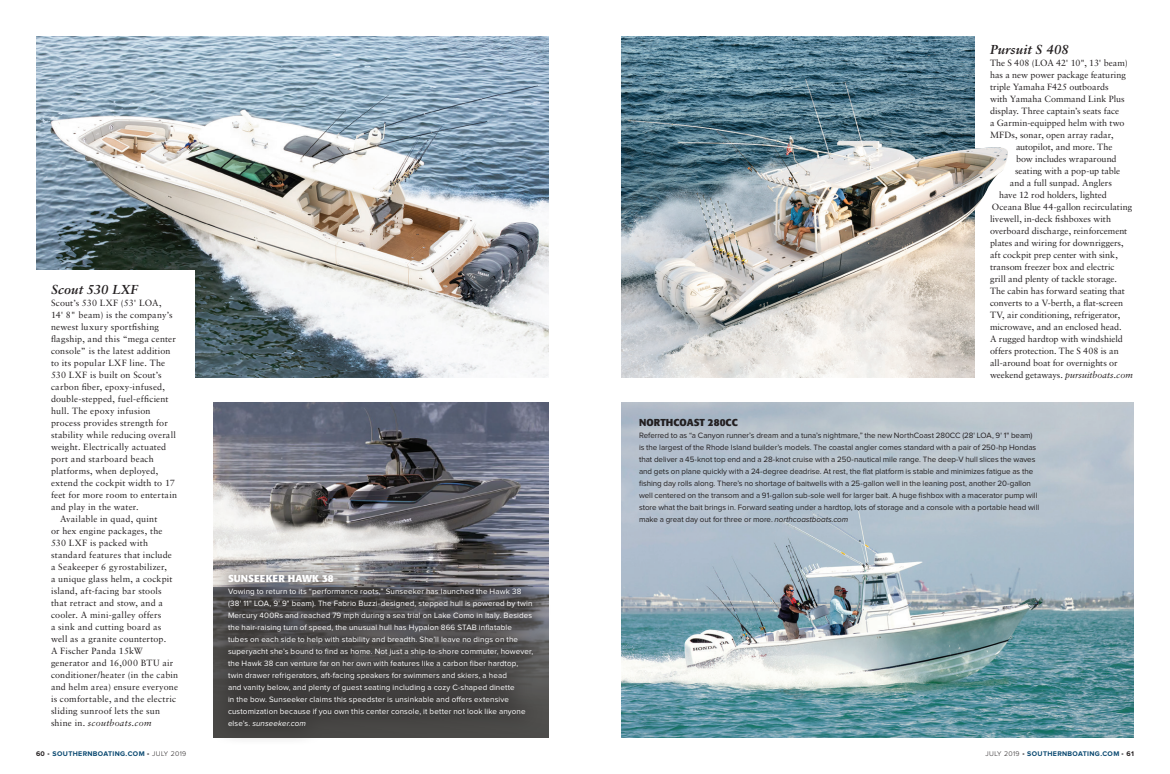
<style>
.page{position:relative;width:1170px;height:774px;background:#fff}
.page>*{position:absolute;margin:0;border:0;box-sizing:border-box;transform-origin:0 0}
.t1{font:italic 700 13px "Sabon";letter-spacing:.01em;color:#231f20}
.t2{font:700 10px "Formata";letter-spacing:.01em;color:#231f20}
.t3{font:700 10px "Formata";letter-spacing:.01em;color:#fff}
.t4{font:9px "Sabon";letter-spacing:.015em;color:#231f20}
.t5{font:9px "Sabon";letter-spacing:-.005em;color:#231f20}
.t6{font:9px "Sabon";letter-spacing:-.01em;color:#231f20}
.t7{font:italic 9px "Sabon";letter-spacing:.025em;color:#231f20}
.t8{font:8px/12px "Proxima Nova";letter-spacing:.015em;color:#fff}
.t9{font:8px/12px "Proxima Nova";letter-spacing:-.005em;color:#231f20}
.t10{font:700 7px "Proxima Nova";letter-spacing:.05em;color:#094870}
.s1{font-style:normal}
.s2{font-style:italic}
.s3{color:#231f20}
.s4{font-size:8px;color:#6c6d70}
.s5{font-weight:300;color:#231f20}
</style>
<div class="page">
<img style="left:213px;top:402px;width:336px;height:154px">
<img style="left:621px;top:37px;width:354px;height:341px">
<img style="left:36px;top:36px;width:513px;height:342px">
<img style="left:936px;top:147px;width:72px;height:70px">
<img style="left:621px;top:402px;width:513px;height:336px">
<div style="left:36px;top:270px;width:159px;height:474px;background:#fff"></div>
<div style="left:210px;top:556px;width:342px;height:190px;background:#231f20;opacity:.55"></div>
<h1 class="t1" style="left:51px;top:282px;width:89px">Scout 530 LXF</h1>
<p class="t4" style="left:51px;top:298px;width:112px">Scout’s 530 LXF (53' LOA,</p>
<p class="t4" style="left:51px;top:310px;width:123px">14' 8" beam) is the company’s</p>
<p class="t4" style="left:51px;top:321px;width:110px">newest luxury sportfishing</p>
<p class="t4" style="left:51px;top:333px;width:126px">flagship, and this “mega center</p>
<p class="t4" style="left:51px;top:345px;width:121px">console” is the latest addition</p>
<p class="t4" style="left:51px;top:357px;width:116px">to its popular LXF line. The</p>
<p class="t4" style="left:51px;top:369px;width:112px">530 LXF is built on Scout’s</p>
<p class="t4" style="left:51px;top:381px;width:116px">carbon fiber, epoxy-infused,</p>
<p class="t4" style="left:51px;top:393px;width:119px">double-stepped, fuel-efficient</p>
<p class="t4" style="left:51px;top:405px;width:101px">hull. The epoxy infusion</p>
<p class="t4" style="left:51px;top:417px;width:118px">process provides strength for</p>
<p class="t4" style="left:51px;top:429px;width:127px">stability while reducing overall</p>
<p class="t4" style="left:51px;top:441px;width:117px">weight. Electrically actuated</p>
<p class="t4" style="left:51px;top:453px;width:104px">port and starboard beach</p>
<p class="t4" style="left:51px;top:465px;width:109px">platforms, when deployed,</p>
<p class="t4" style="left:51px;top:477px;width:125px">extend the cockpit width to 17</p>
<p class="t4" style="left:51px;top:489px;width:128px">feet for more room to entertain</p>
<p class="t4" style="left:51px;top:501px;width:89px">and play in the water.</p>
<p class="t4" style="left:60px;top:513px;width:99px">Available in quad, quint</p>
<p class="t4" style="left:51px;top:525px;width:113px">or hex engine packages, the</p>
<p class="t4" style="left:51px;top:537px;width:99px">530 LXF is packed with</p>
<p class="t4" style="left:51px;top:549px;width:122px">standard features that include</p>
<p class="t4" style="left:51px;top:561px;width:118px">a Seakeeper 6 gyrostabilizer,</p>
<p class="t4" style="left:51px;top:573px;width:123px">a unique glass helm, a cockpit</p>
<p class="t4" style="left:51px;top:585px;width:112px">island, aft-facing bar stools</p>
<p class="t4" style="left:51px;top:597px;width:113px">that retract and stow, and a</p>
<p class="t4" style="left:51px;top:609px;width:112px">cooler. A mini-galley offers</p>
<p class="t4" style="left:51px;top:621px;width:112px">a sink and cutting board as</p>
<p class="t4" style="left:51px;top:633px;width:117px">well as a granite countertop.</p>
<p class="t4" style="left:51px;top:645px;width:93px">A Fischer Panda 15kW</p>
<p class="t4" style="left:51px;top:657px;width:124px">generator and 16,000 BTU air</p>
<p class="t4" style="left:51px;top:669px;width:129px">conditioner/heater (in the cabin</p>
<p class="t4" style="left:51px;top:681px;width:129px">and helm area) ensure everyone</p>
<p class="t4" style="left:51px;top:693px;width:127px">is comfortable, and the electric</p>
<p class="t4" style="left:51px;top:705px;width:111px">sliding sunroof lets the sun</p>
<p class="t7" style="left:51px;top:718px;width:102px"><span class="s1">shine in.</span> scoutboats.com</p>
<p class="t3" style="left:228px;top:572px;width:107px">SUNSEEKER HAWK 38</p>
<p class="t8" style="left:228px;top:586px;width:307px">Vowing to return to its “performance roots,” Sunseeker has launched the Hawk 38 (38' 11" LOA, 9' 9" beam). The Fabrio Buzzi-designed, stepped hull is powered by twin Mercury 400Rs and reached 79 mph during a sea trial on Lake Como in Italy. Besides the hair-raising turn of speed, the unusual hull has Hypalon 866 STAB inflatable tubes on each side to help with stability and breadth. She’ll leave no dings on the superyacht she’s bound to find as home. Not just a ship-to-shore commuter, however, the Hawk 38 can venture far on her own with features like a carbon fiber hardtop, twin drawer refrigerators, aft-facing speakers for swimmers and skiers, a head<br>and vanity below, and plenty of guest seating including a cozy C-shaped dinette<br>in the bow. Sunseeker claims this speedster is unsinkable and offers extensive customization because if you own this center console, it better not look like anyone else’s. <span class="s2">sunseeker.com</span></p>
<h1 class="t1" style="left:990px;top:41px;width:80px">Pursuit S 408</h1>
<p class="t4" style="left:990px;top:57px;width:139px">The S 408 (LOA 42' 10", 13' beam)</p>
<p class="t5" style="left:990px;top:69px;width:138px">has a new power package featuring</p>
<p class="t4" style="left:990px;top:81px;width:120px">triple Yamaha F425 outboards</p>
<p class="t4" style="left:990px;top:93px;width:136px">with Yamaha Command Link Plus</p>
<p class="t4" style="left:990px;top:105px;width:131px">display. Three captain’s seats face</p>
<p class="t4" style="left:990px;top:117px;width:136px">a Garmin-equipped helm with two</p>
<p class="t4" style="left:990px;top:129px;width:125px">MFDs, sonar, open array radar,</p>
<p class="t6" style="left:1016px;top:141px;width:98px">autopilot, and more. The</p>
<p class="t5" style="left:1016px;top:153px;width:102px">bow includes wraparound</p>
<p class="t4" style="left:1015px;top:165px;width:107px">seating with a pop-up table</p>
<p class="t4" style="left:1010px;top:177px;width:103px">and a full sunpad. Anglers</p>
<p class="t5" style="left:999px;top:189px;width:109px">have 12 rod holders, lighted</p>
<p class="t4" style="left:992px;top:201px;width:142px">Oceana Blue 44-gallon recirculating</p>
<p class="t5" style="left:990px;top:213px;width:123px">livewell, in-deck fishboxes with</p>
<p class="t5" style="left:990px;top:225px;width:139px">overboard discharge, reinforcement</p>
<p class="t4" style="left:990px;top:237px;width:135px">plates and wiring for downriggers,</p>
<p class="t4" style="left:990px;top:249px;width:129px">aft cockpit prep center with sink,</p>
<p class="t4" style="left:990px;top:261px;width:126px">transom freezer box and electric</p>
<p class="t5" style="left:990px;top:273px;width:129px">grill and plenty of tackle storage.</p>
<p class="t4" style="left:990px;top:285px;width:136px">The cabin has forward seating that</p>
<p class="t4" style="left:990px;top:297px;width:135px">converts to a V-berth, a flat-screen</p>
<p class="t5" style="left:990px;top:309px;width:132px">TV, air conditioning, refrigerator,</p>
<p class="t5" style="left:990px;top:321px;width:133px">microwave, and an enclosed head.</p>
<p class="t4" style="left:990px;top:333px;width:134px">A rugged hardtop with windshield</p>
<p class="t4" style="left:990px;top:345px;width:130px">offers protection. The S 408 is an</p>
<p class="t5" style="left:990px;top:357px;width:129px">all-around boat for overnights or</p>
<p class="t6" style="left:990px;top:369px;width:144px">weekend getaways. <span class="s2">pursuitboats.com</span></p>
<p class="t2" style="left:639px;top:416px;width:100px">NORTHCOAST 280CC</p>
<p class="t9" style="left:639px;top:430px;width:402px">Referred to as “a Canyon runner’s dream and a tuna’s nightmare,” the new NorthCoast 280CC (28' LOA, 9' 1" beam) is the largest of the Rhode Island builder’s models. The coastal angler comes standard with a pair of 250-hp Hondas that deliver a 45-knot top end and a 28-knot cruise with a 250-nautical mile range. The deep-V hull slices the waves and gets on plane quickly with a 24-degree deadrise. At rest, the flat platform is stable and minimizes fatigue as the fishing day rolls along. There’s no shortage of baitwells with a 25-gallon well in the leaning post, another 20-gallon well centered on the transom and a 91-gallon sub-sole well for larger bait. A huge fishbox with a macerator pump will store what the bait brings in. Forward seating under a hardtop, lots of storage and a console with a portable head will make a great day out for three or more. <span class="s2">northcoastboats.com</span></p>
<p class="t10" style="left:36px;top:751px;width:152px"><span class="s3">60</span> <span class="s4">•</span> SOUTHERNBOATING.COM <span class="s4">•</span> <span class="s5">JULY 2019</span></p>
<p class="t10" style="left:986px;top:751px;width:150px"><span class="s5">JULY 2019</span> <span class="s4">•</span> SOUTHERNBOATING.COM <span class="s4">•</span> <span class="s3">61</span></p>
</div>
